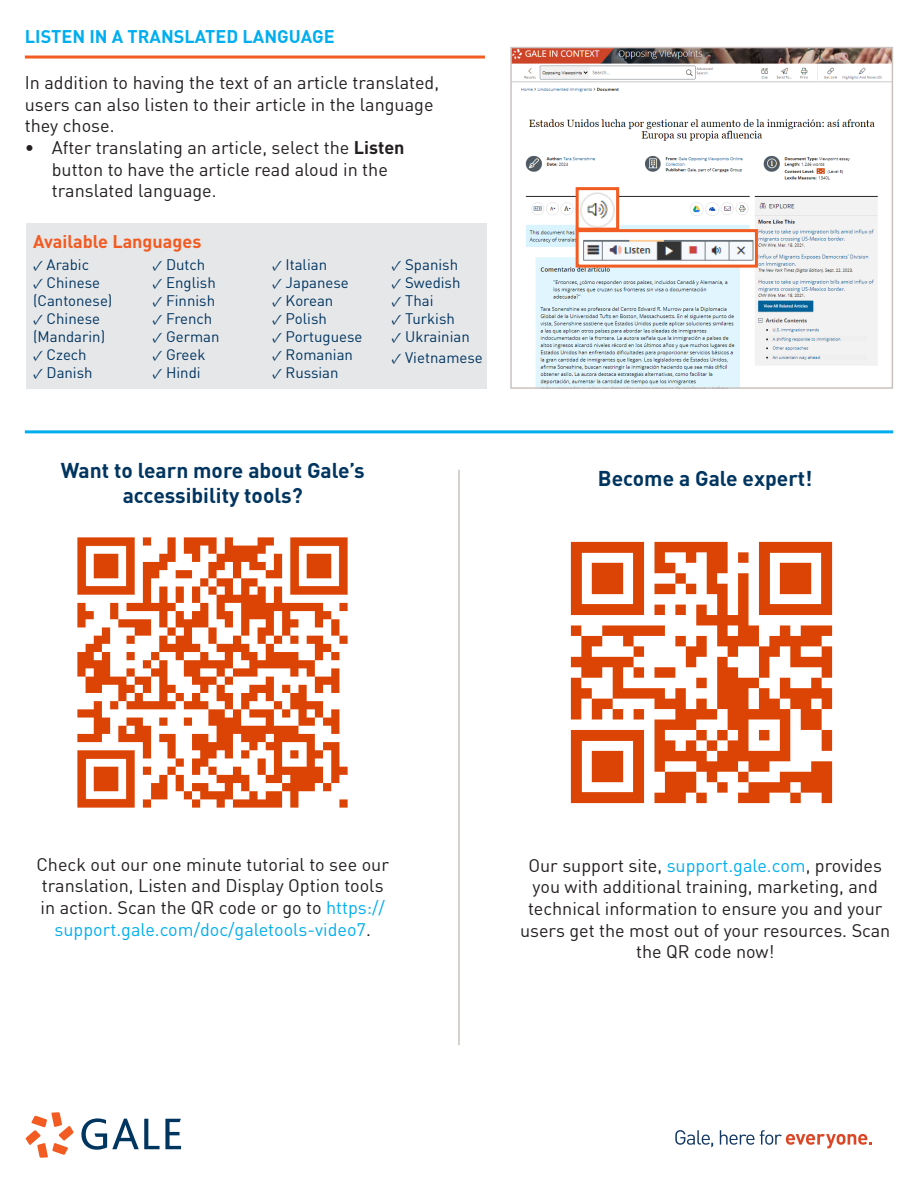
<style>
.page{position:relative;width:918px;height:1188px;background:#fff}
.page>*{position:absolute;margin:0;border:0;box-sizing:border-box;transform-origin:0 0}
.t1{font:700 21px/25.2px "DIN";color:#003560;text-align:center}
.t2{font:18px/21.6px "DIN";color:#231f20}
.t3{font:700 18px "DIN";color:#00aeef}
.t4{font:700 18px "DIN";color:#f25b21}
.t5{font:15px/18px "DIN";color:#003560}
.s1{font-weight:700}
.s2{font-family:"Minion Pro"}
.s3{color:#00aeef}
</style>
<div class="page">
<div style="left:26px;top:258px;width:460px;height:131px;background:#e6e7e9"></div>
<div style="left:26px;top:224px;width:460px;height:35px;background:#e6e7e9"></div>
<img style="left:513px;top:50px;width:377px;height:336px">
<div style="left:510px;top:47px;width:383px;height:342px;border:2px solid #cac2bf"></div>
<img style="left:580px;top:191px;width:35px;height:36px">
<div style="left:576px;top:187px;width:43px;height:44px;border:3px solid #f25b21"></div>
<img style="left:580px;top:233px;width:174px;height:31px">
<div style="left:576px;top:229px;width:182px;height:39px;border:3px solid #f25b21"></div>
<hr style="left:25px;top:56px;width:460px;height:3px;background:#f25b21">
<svg style="left:26px;top:1112px;width:48px;height:46px"></svg>
<svg style="left:81px;top:1118px;width:100px;height:32px"></svg>
<svg style="left:675px;top:1130px;width:38px;height:18px"></svg>
<svg style="left:720px;top:1130px;width:34px;height:15px"></svg>
<svg style="left:760px;top:1130px;width:112px;height:18px"></svg>
<img style="left:77px;top:537px;width:271px;height:271px">
<img style="left:570px;top:541px;width:263px;height:263px">
<hr style="left:25px;top:430px;width:868px;height:3px;background:#00aeef">
<hr style="left:458px;top:470px;width:2px;height:575px;background:#cac2bf">
<p class="t3" style="left:25px;top:25px;width:311px">LISTEN IN A TRANSLATED LANGUAGE</p>
<p class="t2" style="left:25px;top:72px;width:416px">In addition to having the text of an article translated, users can also listen to their article in the language they chose.</p>
<p class="t2" style="left:52px;top:136px;width:354px;text-indent:-27px">• After translating an article, select the <span class="s1">Listen </span>button to have the article read aloud in the translated language.</p>
<p class="t4" style="left:33px;top:230px;width:170px">Available Languages</p>
<p class="t5" style="left:33px;top:255px;width:58px"><span class="s2">✓</span> Arabic</p>
<p class="t5" style="left:33px;top:273px;width:81px"><span class="s2">✓</span> Chinese (Cantonese)</p>
<p class="t5" style="left:33px;top:309px;width:74px"><span class="s2">✓</span> Chinese (Mandarin)</p>
<p class="t5" style="left:33px;top:345px;width:55px"><span class="s2">✓</span> Czech</p>
<p class="t5" style="left:33px;top:363px;width:61px"><span class="s2">✓</span> Danish</p>
<p class="t5" style="left:153px;top:255px;width:54px"><span class="s2">✓</span> Dutch</p>
<p class="t5" style="left:153px;top:273px;width:65px"><span class="s2">✓</span> English</p>
<p class="t5" style="left:153px;top:291px;width:64px"><span class="s2">✓</span> Finnish</p>
<p class="t5" style="left:153px;top:309px;width:61px"><span class="s2">✓</span> French</p>
<p class="t5" style="left:153px;top:327px;width:69px"><span class="s2">✓</span> German</p>
<p class="t5" style="left:153px;top:345px;width:54px"><span class="s2">✓</span> Greek</p>
<p class="t5" style="left:153px;top:363px;width:50px"><span class="s2">✓</span> Hindi</p>
<p class="t5" style="left:272px;top:255px;width:57px"><span class="s2">✓</span> Italian</p>
<p class="t5" style="left:272px;top:273px;width:78px"><span class="s2">✓</span> Japanese</p>
<p class="t5" style="left:272px;top:291px;width:63px"><span class="s2">✓</span> Korean</p>
<p class="t5" style="left:272px;top:309px;width:56px"><span class="s2">✓</span> Polish</p>
<p class="t5" style="left:272px;top:327px;width:92px"><span class="s2">✓</span> Portuguese</p>
<p class="t5" style="left:272px;top:345px;width:82px"><span class="s2">✓</span> Romanian</p>
<p class="t5" style="left:272px;top:363px;width:68px"><span class="s2">✓</span> Russian</p>
<p class="t5" style="left:392px;top:255px;width:68px"><span class="s2">✓</span> Spanish</p>
<p class="t5" style="left:392px;top:273px;width:70px"><span class="s2">✓</span> Swedish</p>
<p class="t5" style="left:392px;top:291px;width:43px"><span class="s2">✓</span> Thai</p>
<p class="t5" style="left:392px;top:309px;width:65px"><span class="s2">✓</span> Turkish</p>
<p class="t5" style="left:392px;top:327px;width:80px"><span class="s2">✓</span> Ukrainian</p>
<p class="t5" style="left:392px;top:349px;width:93px"><span class="s2">✓</span> Vietnamese</p>
<p class="t1" style="left:61px;top:457px;width:305px">Want to learn more about Gale’s accessibility tools?</p>
<p class="t1" style="left:598px;top:465px;width:216px">Become a Gale expert!</p>
<p class="t2" style="left:37px;top:853px;width:354px;text-align:center">Check out our one minute tutorial to see our translation, Listen and Display Option tools in action. Scan the QR code or go to <span class="s3">https:// support.gale.com/doc/galetools-video7</span>.</p>
<p class="t2" style="left:520px;top:854px;width:372px;text-align:center">Our support site, <span class="s3">support.gale.com</span>, provides you with additional training, marketing, and technical information to ensure you and your users get the most out of your resources. Scan the QR code now!</p>
</div>
